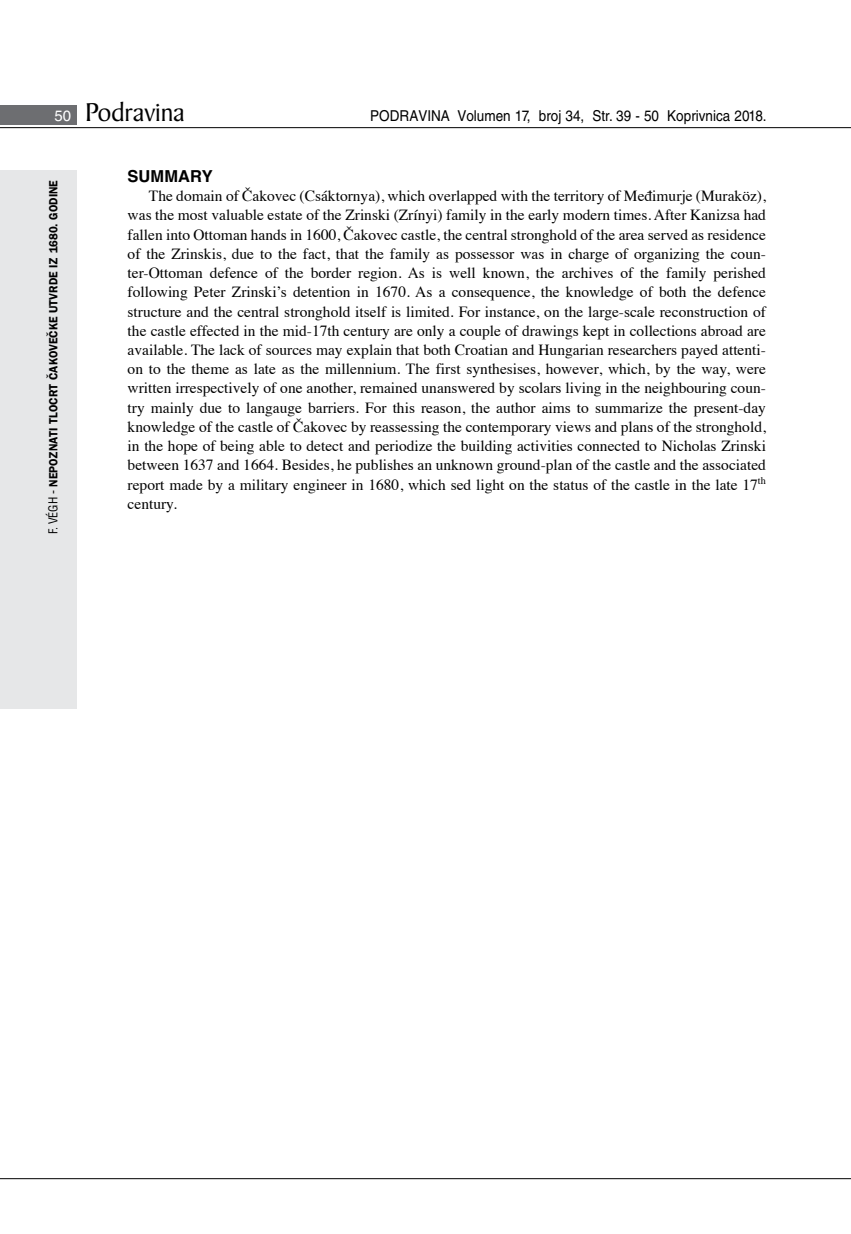
<style>
.page{position:relative;width:851px;height:1234px;background:#fff}
.page>*{position:absolute;margin:0;border:0;box-sizing:border-box;transform-origin:0 0}
.t1{font:27.6px "Baker Signet BT";color:#000}
.t2{font:700 16.5px "Helvetica LT Skin 29";color:#000}
.t3{font:15.45px/19.2px "Times";color:#000;text-align:justify}
.t4{font:15px "Helvetica LT Skin 29";color:#000;scale:.9 1}
.t5{font:600 12px "ITC Franklin Gothic Skin 29";letter-spacing:-.005em;color:#000;scale:.94 1}
.s1{font-family:"Helvetica LT Skin 29";font-size:15px;color:#fff}
.s2{font-family:"Helvetica LT Skin 29";font-weight:400;font-stretch:condensed}
</style>
<div class="page">
<div style="left:0;top:170px;width:77px;height:538px;background:#e6e7e8"></div>
<div style="left:0;top:105px;width:77px;height:19px;background:#6d6e71"></div>
<hr style="left:0;top:127px;width:850px;height:1px;background:#000">
<hr style="left:0;top:1177px;width:850px;height:1px;background:#000">
<h1 class="t1" style="left:55px;top:95px;width:131px"><span class="s1">50</span> Podravina</h1>
<p class="t4" style="left:370px;top:107px;width:442px">PODRAVINA Volumen 17, broj 34, Str. 39 - 50 Koprivnica 2018.</p>
<p class="t5" style="left:46px;top:534px;width:378px;rotate:-90deg"><span class="s2">F. VÉGH -</span> NEPOZNATI TLOCRT ČAKOVEČKE UTVRDE IZ 1680. GODINE</p>
<p class="t2" style="left:128px;top:166px;width:87px">SUMMARY</p>
<p class="t3" style="left:128px;top:185px;width:639px;text-indent:21px">The domain of Čakovec (Csáktornya), which overlapped with the territory of Međimurje (Muraköz), was the most valuable estate of the Zrinski (Zrínyi) family in the early modern times. After Kanizsa had fallen into Ottoman hands in 1600, Čakovec castle, the central stronghold of the area served as residence of the Zrinskis, due to the fact, that the family as possessor was in charge of organizing the coun&shy;ter-Ottoman defence of the border region. As is well known, the archives of the family perished following Peter Zrinski’s detention in 1670. As a consequence, the knowledge of both the defence structure and the central stronghold itself is limited. For instance, on the large-scale reconstruction of the castle effected in the mid-17th century are only a couple of drawings kept in collections abroad are available. The lack of sources may explain that both Croatian and Hungarian researchers payed attenti&shy;on to the theme as late as the millennium. The first synthesises, however, which, by the way, were written irrespectively of one another, remained unanswered by scolars living in the neighbouring coun&shy;try mainly due to langauge barriers. For this reason, the author aims to summarize the present-day knowledge of the castle of Čakovec by reassessing the contemporary views and plans of the stronghold, in the hope of being able to detect and periodize the building activities connected to Nicholas Zrinski between 1637 and 1664. Besides, he publishes an unknown ground-plan of the castle and the associated report made by a military engineer in 1680, which sed light on the status of the castle in the late 17<sup>th </sup>century.</p>
</div>
